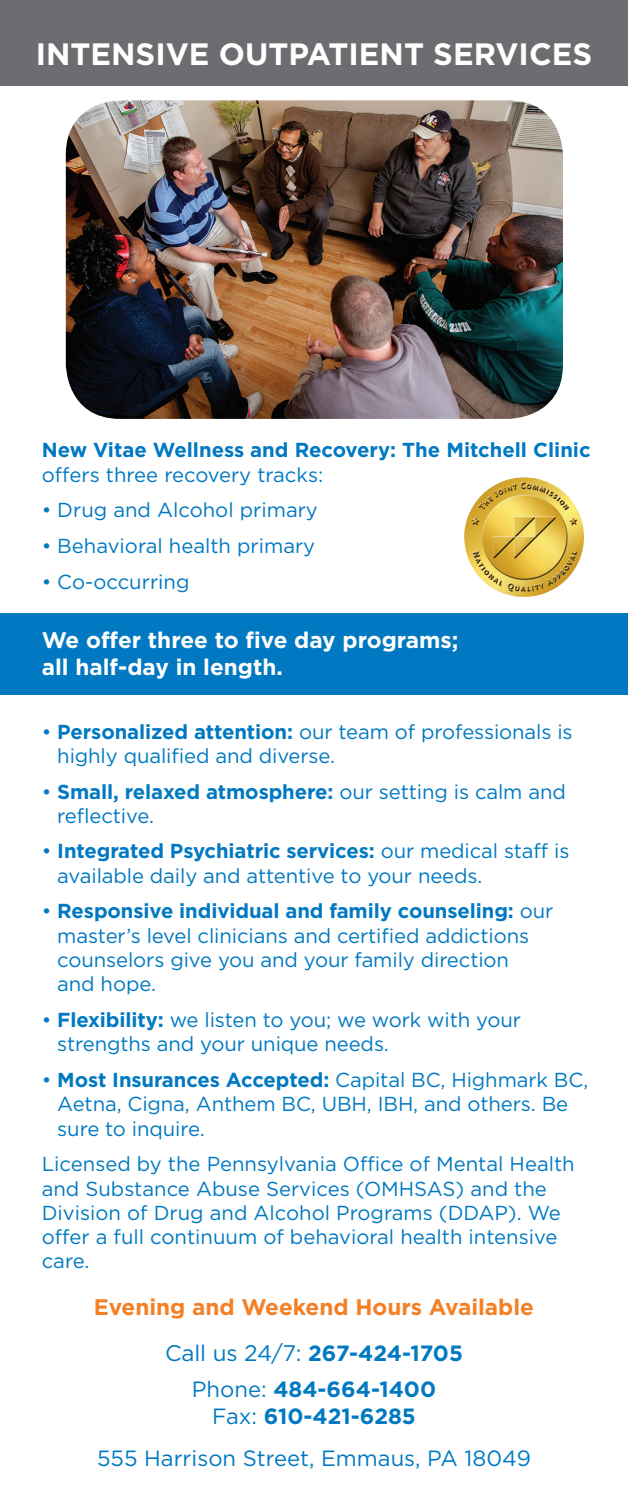
<style>
.page{position:relative;width:628px;height:1499px;background:#fff}
.page>*{position:absolute;margin:0;border:0;box-sizing:border-box;transform-origin:0 0}
.t1{font:700 30.82px "Gotham";color:#fff}
.t2{font:700 22.5px/27px "Gotham";color:#fff}
.t3{font:700 22.5px "Gotham";color:#f48026}
.t4{font:22.05px/42.8px "Gotham";color:#0079c2;text-align:center}
.t5{font:700 22.05px/36.7px "Gotham";color:#0079c2;text-align:center}
.t6{font:20.25px/24.3px "Gotham";letter-spacing:-.005em;color:#0079c2}
.t7{font:700 20.25px "Gotham";color:#0079c2}
.s1{font-weight:700}
.s2{font-weight:400;font-size:22.5px}
.s3{font-weight:400}
</style>
<div class="page">
<div style="left:0;top:613px;width:628px;height:82px;background:#0079c2"></div>
<div style="left:0;top:0;width:628px;height:85px;background:#6c6d70"></div>
<img style="left:66px;top:100px;width:497px;height:319px">
<img style="left:464px;top:477px;width:120px;height:120px">
<h1 class="t1" style="left:36px;top:36px;width:558px">INTENSIVE OUTPATIENT SERVICES</h1>
<p class="t7" style="left:42px;top:438px;width:550px">New Vitae Wellness and Recovery: The Mitchell Clinic</p>
<p class="t6" style="left:42px;top:462px;width:283px">offers three recovery tracks:</p>
<p class="t6" style="left:42px;top:498px;width:278px">• Drug and Alcohol primary</p>
<p class="t6" style="left:42px;top:533px;width:275px">• Behavioral health primary</p>
<p class="t6" style="left:42px;top:569px;width:149px">• Co-occurring</p>
<p class="t2" style="left:42px;top:626px;width:418px">We offer three to five day programs; all half-day in length.</p>
<p class="t6" style="left:57px;top:719px;width:517px;text-indent:-16px">• <span class="s1">Personalized attention:</span> our team of professionals is highly qualified and diverse.</p>
<p class="t6" style="left:57px;top:779px;width:510px;text-indent:-16px">• <span class="s1">Small, relaxed atmosphere:</span> our setting is calm and reflective.</p>
<p class="t6" style="left:57px;top:839px;width:514px;text-indent:-16px">• <span class="s1">Integrated Psychiatric services:</span> our medical staff is available daily and attentive to your needs.</p>
<p class="t6" style="left:57px;top:899px;width:497px;text-indent:-16px">• <span class="s1">Responsive individual and family counseling:</span> our master’s level clinicians and certified addictions counselors give you and your family direction<br>and hope.</p>
<p class="t6" style="left:57px;top:1007px;width:465px;text-indent:-16px">• <span class="s1">Flexibility:</span> we listen to you; we work with your strengths and your unique needs.</p>
<p class="t6" style="left:57px;top:1067px;width:532px;text-indent:-16px">• <span class="s1">Most Insurances Accepted:</span> Capital BC, Highmark BC,<br>Aetna, Cigna, Anthem BC, UBH, IBH, and others. Be sure to inquire.</p>
<p class="t6" style="left:42px;top:1151px;width:534px">Licensed by the Pennsylvania Office of Mental Health and Substance Abuse Services (OMHSAS) and the Division of Drug and Alcohol Programs (DDAP). We offer a full continuum of behavioral health intensive care.</p>
<p class="t3" style="left:94px;top:1293px;width:442px">Evening and Weekend Hours Available</p>
<p class="t5" style="left:165px;top:1334px;width:299px"><span class="s2">Call us 24/7:</span> 267-424-1705<br><span class="s3">Phone:</span> 484-664-1400</p>
<p class="t4" style="left:97px;top:1394px;width:435px">Fax: <span class="s1">610-421-6285<br></span>555 Harrison Street, Emmaus, PA 18049</p>
</div>
